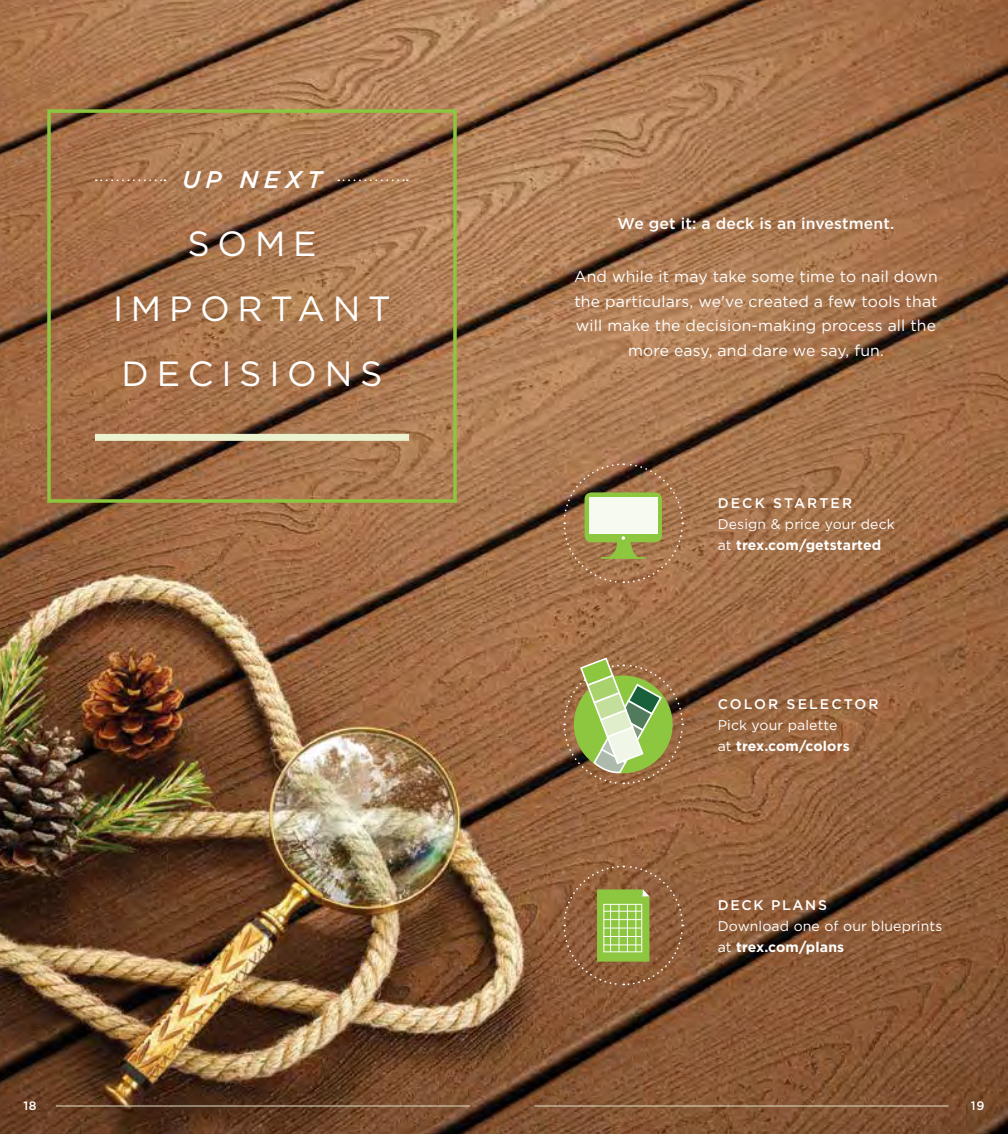
<style>
.page{position:relative;width:1008px;height:1134px;background:#fff}
.page>*{position:absolute;margin:0;border:0;box-sizing:border-box;transform-origin:0 0}
.t1{font:35px/65.3px "Gotham";letter-spacing:.22em;color:#fff;text-align:center}
.t2{font:italic 500 24.15px "Gotham";letter-spacing:.22em;color:#fff}
.t3{font:15.75px/24.5px "Gotham";letter-spacing:.01em;color:#fff;text-align:center}
.t4{font:500 15.75px "Gotham";letter-spacing:.01em;color:#fff}
.t5{font:14px/21px "Gotham";letter-spacing:.01em;color:#fff}
.t6{font:500 14px "Gotham";letter-spacing:.15em;color:#fff}
.t7{font:500 14px "Gotham";letter-spacing:.12em;color:#fff}
.t8{font:500 12.25px "Gotham";color:#fff}
.s1{font-weight:700}
</style>
<div class="page">
<img style="left:0;top:0;width:1008px;height:1134px">
<div style="left:47px;top:109px;width:410px;height:394px;border:4px solid #8dc63f"></div>
<svg style="left:338px;top:179px;width:70px;height:2px"></svg>
<div style="left:95px;top:434px;width:314px;height:7px;background:#ebf2cf"></div>
<svg style="left:96px;top:179px;width:69px;height:2px"></svg>
<hr style="left:56px;top:1106px;width:414px;height:1px;background:#e0dec6">
<hr style="left:534px;top:1106px;width:414px;height:1px;background:#e0dec6">
<svg style="left:562px;top:865px;width:122px;height:121px;background:#937943"></svg>
<div style="left:604px;top:904px;width:38px;height:48px;border:1px solid #fff"></div>
<svg style="left:562px;top:656px;width:122px;height:129px;background:#9c9b5e"></svg>
<svg style="left:562px;top:462px;width:122px;height:122px;background:#9a794a"></svg>
<div style="left:589px;top:497px;width:69px;height:36px;background:#f6faf1"></div>
<h2 class="t2" style="left:182px;top:166px;width:141px">UP NEXT</h2>
<h1 class="t1" style="left:113px;top:210px;width:279px">SOME<br>IMPORTANT<br>DECISIONS</h1>
<p class="t4" style="left:618px;top:215px;width:278px">We get it: a deck is an investment.</p>
<p class="t3" style="left:574px;top:264px;width:365px">And while it may take some time to nail down the particulars, we've created a few tools that will make the decision-making process all the more easy, and dare we say, fun.</p>
<p class="t6" style="left:718px;top:495px;width:136px">DECK STARTER</p>
<p class="t5" style="left:718px;top:513px;width:179px">Design &amp; price your deck at <span class="s1">trex.com/getstarted</span></p>
<p class="t6" style="left:718px;top:696px;width:162px">COLOR SELECTOR</p>
<p class="t5" style="left:718px;top:715px;width:133px">Pick your palette at <span class="s1">trex.com/colors</span></p>
<p class="t7" style="left:718px;top:897px;width:111px">DECK PLANS</p>
<p class="t5" style="left:718px;top:916px;width:226px">Download one of our blueprints at <span class="s1">trex.com/plans</span></p>
<p class="t8" style="left:24px;top:1099px;width:15px">18</p>
<p class="t8" style="left:971px;top:1099px;width:15px">19</p>
</div>
